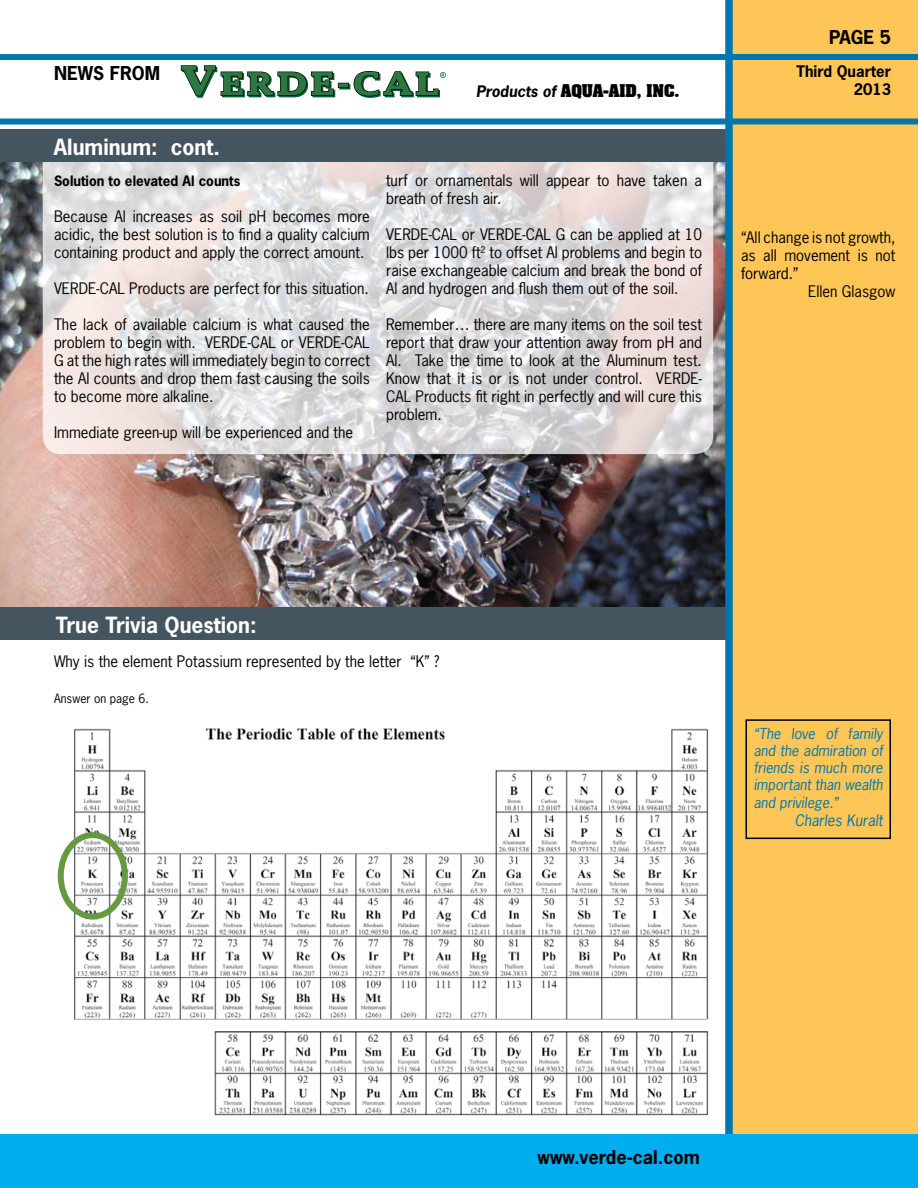
<style>
.page{position:relative;width:918px;height:1188px;background:#fff}
.page>*{position:absolute;margin:0;border:0;box-sizing:border-box;transform-origin:0 0}
.t1{font:700 21px "News Gothic Std";color:#fff}
.t2{font:700 18px "News Gothic Std";color:#000}
.t3{font:15px/18px "News Gothic Std";color:#000;text-align:justify}
.t4{font:700 15px "Aardvark";color:#000}
.t5{font:700 15px/18px "News Gothic Std";color:#000;text-align:right}
.t6{font:italic 15px "News Gothic Std";color:#0078ae}
.t7{font:italic 14.25px/17.2px "News Gothic Std";color:#0078ae;text-align:justify}
.t8{font:700 13.5px "News Gothic Std";color:#000}
.t9{font:12px "News Gothic Std";color:#000}
.s1{font-family:"News Gothic Std";font-style:italic}
</style>
<div class="page">
<img style="left:0;top:162px;width:725px;height:446px">
<div style="left:0;top:608px;width:779px;height:32px;background:#455560"></div>
<div style="left:729px;top:0;width:189px;height:1188px;background:#fec557"></div>
<svg style="left:43px;top:137px;width:670px;height:317px;background:#e3dede"></svg>
<div style="left:0;top:129px;width:727px;height:33px;background:#455560"></div>
<div style="left:725px;top:0;width:8px;height:1188px;background:#0078ae"></div>
<div style="left:0;top:1135px;width:918px;height:53px;background:#00adef"></div>
<svg style="left:181px;top:65px;width:265px;height:33px"></svg>
<div style="left:0;top:54px;width:918px;height:6px;background:#0078ae"></div>
<div style="left:0;top:118px;width:918px;height:6px;background:#0078ae"></div>
<img style="left:73px;top:728px;width:635px;height:388px">
<div style="left:58px;top:832px;width:70px;height:88px;border:6px solid #669a41;border-radius:50%"></div>
<div style="left:746px;top:719px;width:145px;height:120px;border:2px solid #000"></div>
<p class="t2" style="left:54px;top:62px;width:108px">NEWS FROM</p>
<h1 class="t1" style="left:54px;top:133px;width:167px">Aluminum: cont.</h1>
<p class="t8" style="left:54px;top:172px;width:188px">Solution to elevated Al counts</p>
<p class="t3" style="left:54px;top:207px;width:317px">Because Al increases as soil pH becomes more acidic, the best solution is to find a quality calcium containing product and apply the correct amount.</p>
<p class="t3" style="left:54px;top:279px;width:316px">VERDE-CAL Products are perfect for this situation.</p>
<p class="t3" style="left:54px;top:315px;width:317px">The lack of available calcium is what caused the problem to begin with. VERDE-CAL or VERDE-CAL G at the high rates will immediately begin to correct the Al counts and drop them fast causing the soils to become more alkaline.</p>
<p class="t3" style="left:54px;top:423px;width:301px">Immediate green-up will be experienced and the</p>
<p class="t4" style="left:476px;top:78px;width:205px"><span class="s1">Products of</span> AQUA-AID, INC.</p>
<p class="t3" style="left:386px;top:171px;width:317px">turf or ornamentals will appear to have taken a breath of fresh air.</p>
<p class="t3" style="left:386px;top:225px;width:317px">VERDE-CAL or VERDE-CAL G can be applied at 10 lbs per 1000 ft<sup>2</sup> to offset Al problems and begin to raise exchangeable calcium and break the bond of Al and hydrogen and flush them out of the soil.</p>
<p class="t3" style="left:386px;top:315px;width:317px">Remember… there are many items on the soil test report that draw your attention away from pH and Al. Take the time to look at the Aluminum test.<br>Know that it is or is not under control. VERDE-CAL Products fit right in perfectly and will cure this problem.</p>
<p class="t2" style="left:829px;top:25px;width:63px">PAGE 5</p>
<p class="t5" style="left:796px;top:62px;width:96px">Third Quarter<br>2013</p>
<p class="t3" style="left:741px;top:228px;width:156px">“All change is not growth,</p>
<p class="t3" style="left:741px;top:246px;width:156px">as all movement is not</p>
<p class="t3" style="left:741px;top:264px;width:59px">forward.”</p>
<p class="t3" style="left:808px;top:282px;width:89px">Ellen Glasgow</p>
<h1 class="t1" style="left:56px;top:611px;width:202px">True Trivia Question:</h1>
<p class="t3" style="left:54px;top:652px;width:387px">Why is the element Potassium represented by the letter “K” ?</p>
<p class="t9" style="left:54px;top:691px;width:96px">Answer on page 6.</p>
<p class="t7" style="left:754px;top:725px;width:131px">“The love of family and the admiration of friends is much more important than wealth and privilege.”</p>
<p class="t6" style="left:795px;top:811px;width:90px">Charles Kuralt</p>
<p class="t2" style="left:538px;top:1145px;width:164px">www.verde-cal.com</p>
</div>
